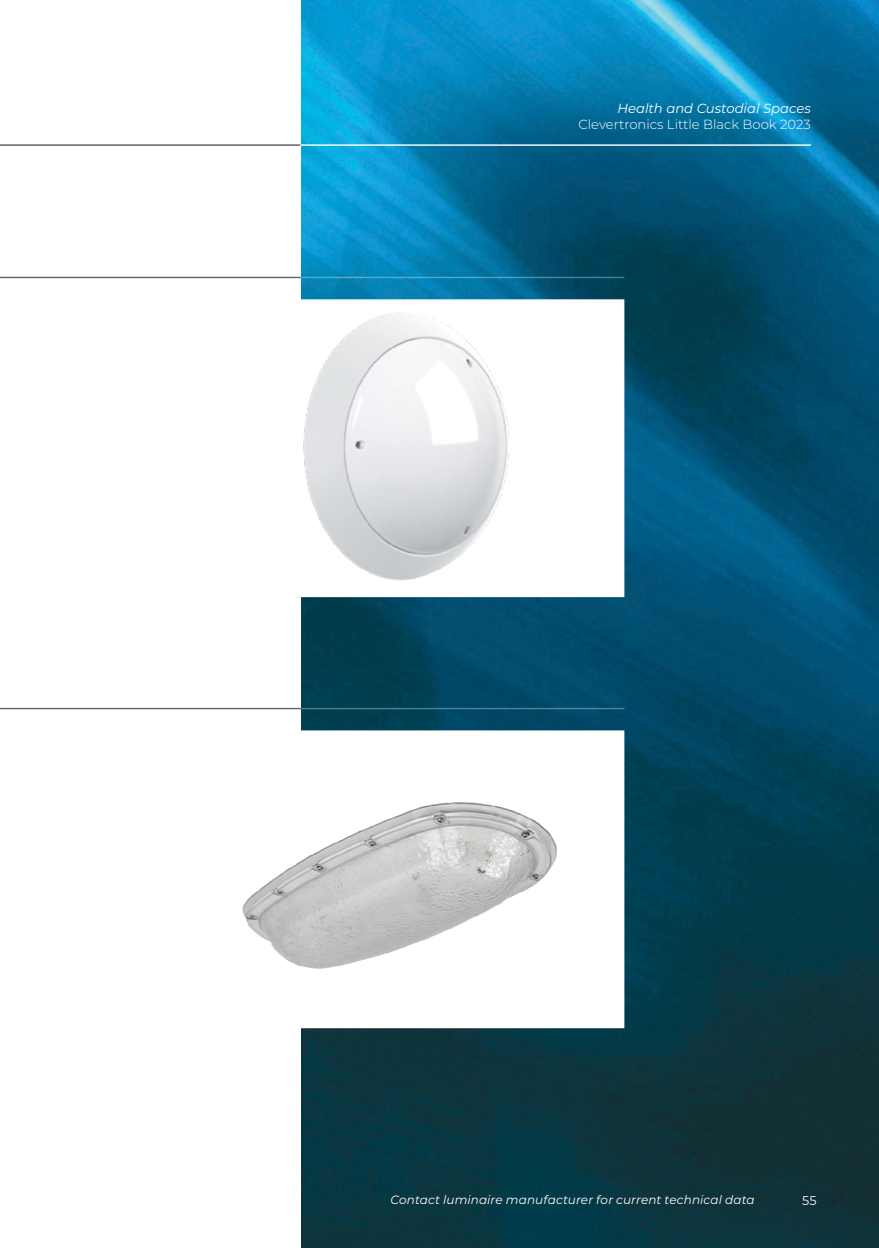
<style>
.page{position:relative;width:879px;height:1248px;background:#fff}
.page>*{position:absolute;margin:0;border:0;box-sizing:border-box;transform-origin:0 0}
.t1{font:300 13.2px "Montserrat";color:#fff}
.t2{font:italic 13.2px "Montserrat";color:#fff}
.t3{font:12.6px "Montserrat";color:#fff}
.t4{font:italic 12px "Montserrat";letter-spacing:.005em;color:#fff}
</style>
<div class="page">
<img style="left:301px;top:0;width:578px;height:1247px">
<hr style="left:0;top:277px;width:624px;height:1px;background:#58595b">
<hr style="left:0;top:707px;width:624px;height:2px;background:#58595b">
<img style="left:301px;top:306px;width:316px;height:284px">
<img style="left:242px;top:737px;width:375px;height:284px">
<hr style="left:0;top:144px;width:300px;height:2px;background:#58595b">
<hr style="left:300px;top:144px;width:511px;height:2px;background:#fff">
<p class="t2" style="left:617px;top:99px;width:195px">Health and Custodial Spaces</p>
<p class="t1" style="left:578px;top:115px;width:234px">Clevertronics Little Black Book 2023</p>
<p class="t4" style="left:390px;top:1191px;width:365px">Contact luminaire manufacturer for current technical data</p>
<p class="t3" style="left:802px;top:1191px;width:16px">55</p>
</div>
